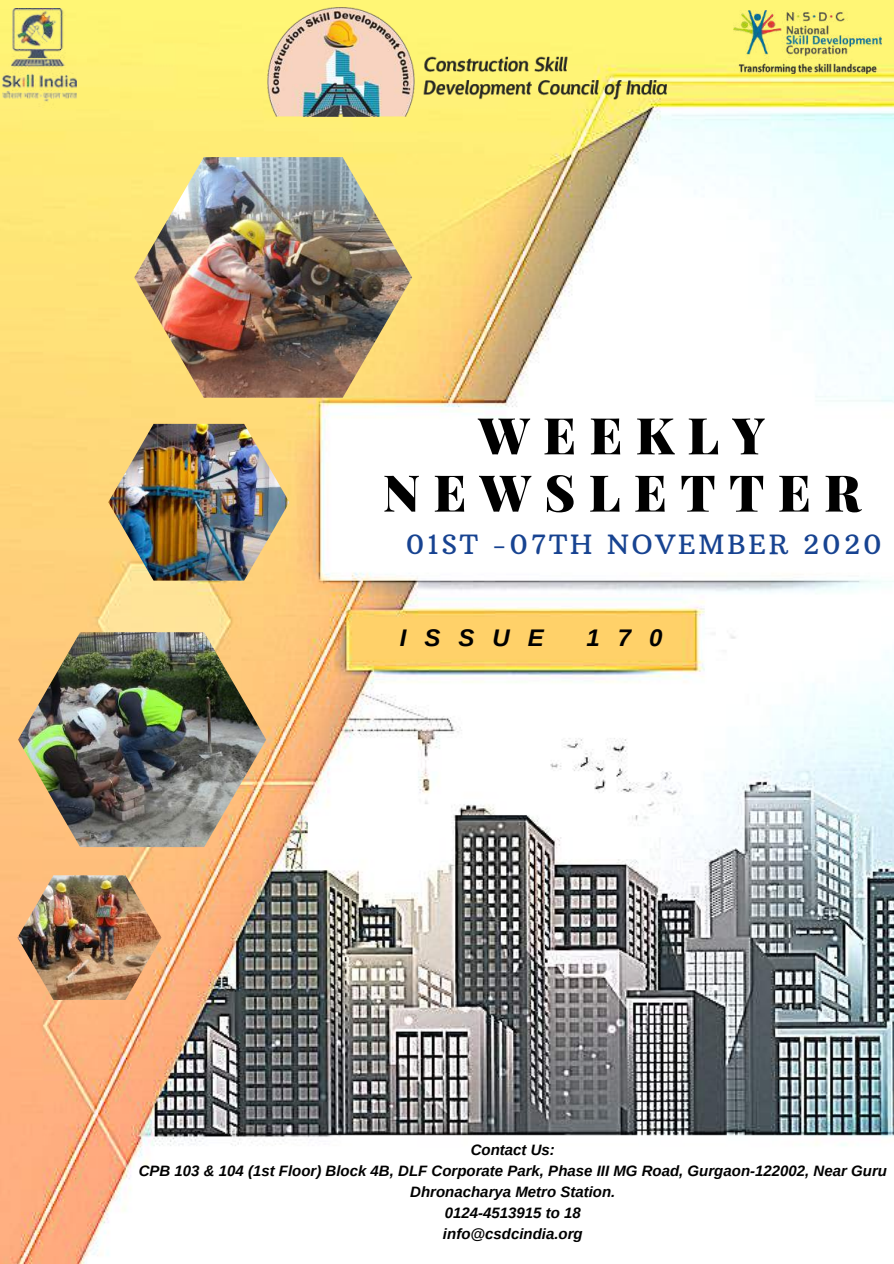
<style>
.page{position:relative;width:894px;height:1264px;background:#fff}
.page>*{position:absolute;margin:0;border:0;box-sizing:border-box;transform-origin:0 0}
.t1{font:900 50.7px/57.3px "Playfair Display";letter-spacing:.265em;color:#000;text-align:center}
.t2{font:27px "Arbutus Slab";letter-spacing:.11em;color:#174391}
.t3{font:italic 700 24px "Arimo";letter-spacing:.75em;color:#000}
.t4{font:italic 700 15px/21px "Arimo";color:#000;text-align:center}
</style>
<div class="page">
<img style="left:0;top:0;width:893px;height:1263px">
<img style="left:108px;top:424px;width:181px;height:156px">
<img style="left:733px;top:10px;width:148px;height:63px">
<img style="left:2px;top:8px;width:74px;height:100px">
<img style="left:267px;top:7px;width:399px;height:110px">
<img style="left:134px;top:157px;width:278px;height:241px">
<img style="left:17px;top:875px;width:144px;height:124px">
<img style="left:18px;top:632px;width:248px;height:215px">
<h1 class="t1" style="left:383px;top:405px;width:479px">WEEKLY<br>NEWSLETTER</h1>
<h2 class="t2" style="left:405px;top:527px;width:477px">01ST -07TH NOVEMBER 2020</h2>
<h3 class="t3" style="left:400px;top:624px;width:145px">ISSUE</h3>
<h3 class="t3" style="left:586px;top:624px;width:77px">170</h3>
<p class="t4" style="left:139px;top:1139px;width:749px">Contact Us:<br>CPB 103 &amp; 104 (1st Floor) Block 4B, DLF Corporate Park, Phase III MG Road, Gurgaon-122002, Near Guru Dhronacharya Metro Station.<br>0124-4513915 to 18<br>info@csdcindia.org</p>
</div>
